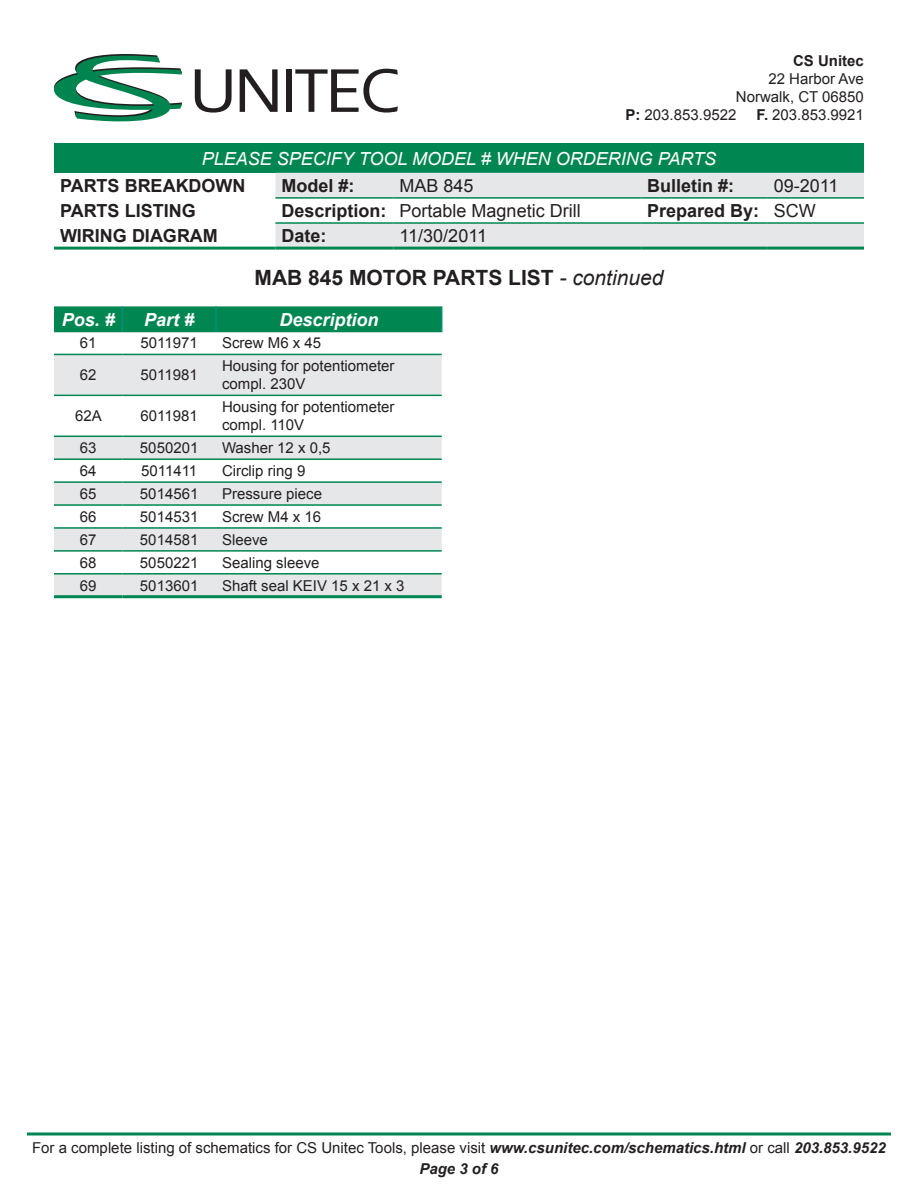
<style>
.page{position:relative;width:918px;height:1188px;background:#fff}
.page>*{position:absolute;margin:0;border:0;box-sizing:border-box;transform-origin:0 0}
.t1{font:700 21px "Arial";color:#231f20}
.t2{font:700 18px "Arial";color:#231f20}
.t3{font:18px "Arial";color:#231f20}
.t4{font:italic 18px "Arial";color:#fff}
.t5{font:italic 700 18px "Arial";color:#fff}
.t6{font:15px/18px "Arial";color:#231f20}
.t7{font:700 15px "Arial";color:#231f20}
.t8{font:italic 700 15px "Arial";color:#231f20}
.s1{font-weight:700}
.s2{font-weight:400;font-style:italic}
.s3{font-weight:700;font-style:italic}
</style>
<div class="page">
<svg style="left:195px;top:69px;width:37px;height:44px"></svg>
<svg style="left:240px;top:69px;width:38px;height:43px"></svg>
<div style="left:286px;top:69px;width:6px;height:43px;background:#231f20"></div>
<svg style="left:295px;top:69px;width:103px;height:44px"></svg>
<svg style="left:54px;top:54px;width:128px;height:67px"></svg>
<div style="left:54px;top:144px;width:810px;height:29px;background:#008651"></div>
<svg style="left:275px;top:173px;width:589px;height:74px;fill:#e6e7e9"></svg>
<hr style="left:54px;top:247px;width:221px;height:3px;background:#008651">
<hr style="left:275px;top:247px;width:119px;height:3px;background:#008651">
<hr style="left:394px;top:247px;width:247px;height:3px;background:#008651">
<hr style="left:641px;top:247px;width:127px;height:3px;background:#008651">
<hr style="left:768px;top:247px;width:96px;height:3px;background:#008651">
<hr style="left:275px;top:197px;width:119px;height:2px;background:#008651">
<hr style="left:394px;top:197px;width:247px;height:2px;background:#008651">
<hr style="left:641px;top:197px;width:127px;height:2px;background:#008651">
<hr style="left:768px;top:197px;width:96px;height:2px;background:#008651">
<hr style="left:275px;top:222px;width:119px;height:2px;background:#008651">
<hr style="left:394px;top:222px;width:247px;height:2px;background:#008651">
<hr style="left:641px;top:222px;width:127px;height:2px;background:#008651">
<hr style="left:768px;top:222px;width:96px;height:2px;background:#008651">
<svg style="left:27px;top:1132px;width:864px;height:4px"></svg>
<svg style="left:54px;top:355px;width:388px;height:240px;fill:#e6e7e9"></svg>
<hr style="left:54px;top:354px;width:68px;height:1px;background:#008651">
<hr style="left:122px;top:354px;width:94px;height:1px;background:#008651">
<hr style="left:216px;top:354px;width:226px;height:1px;background:#008651">
<hr style="left:54px;top:395px;width:68px;height:1px;background:#008651">
<hr style="left:122px;top:395px;width:94px;height:1px;background:#008651">
<hr style="left:216px;top:395px;width:226px;height:1px;background:#008651">
<hr style="left:54px;top:436px;width:68px;height:1px;background:#008651">
<hr style="left:122px;top:436px;width:94px;height:1px;background:#008651">
<hr style="left:216px;top:436px;width:226px;height:1px;background:#008651">
<hr style="left:54px;top:458px;width:68px;height:2px;background:#008651">
<hr style="left:122px;top:458px;width:94px;height:2px;background:#008651">
<hr style="left:216px;top:458px;width:226px;height:2px;background:#008651">
<hr style="left:54px;top:481px;width:68px;height:2px;background:#008651">
<hr style="left:122px;top:481px;width:94px;height:2px;background:#008651">
<hr style="left:216px;top:481px;width:226px;height:2px;background:#008651">
<hr style="left:54px;top:504px;width:68px;height:2px;background:#008651">
<hr style="left:122px;top:504px;width:94px;height:2px;background:#008651">
<hr style="left:216px;top:504px;width:226px;height:2px;background:#008651">
<hr style="left:54px;top:527px;width:68px;height:2px;background:#008651">
<hr style="left:122px;top:527px;width:94px;height:2px;background:#008651">
<hr style="left:216px;top:527px;width:226px;height:2px;background:#008651">
<hr style="left:54px;top:550px;width:68px;height:2px;background:#008651">
<hr style="left:122px;top:550px;width:94px;height:2px;background:#008651">
<hr style="left:216px;top:550px;width:226px;height:2px;background:#008651">
<hr style="left:54px;top:573px;width:68px;height:2px;background:#008651">
<hr style="left:122px;top:573px;width:94px;height:2px;background:#008651">
<hr style="left:216px;top:573px;width:226px;height:2px;background:#008651">
<div style="left:54px;top:306px;width:388px;height:26px;background:#008651"></div>
<hr style="left:54px;top:595px;width:68px;height:3px;background:#008651">
<hr style="left:122px;top:595px;width:94px;height:3px;background:#008651">
<hr style="left:216px;top:595px;width:226px;height:3px;background:#008651">
<p class="t7" style="left:793px;top:51px;width:72px">CS Unitec</p>
<p class="t6" style="left:768px;top:70px;width:97px">22 Harbor Ave</p>
<p class="t6" style="left:736px;top:88px;width:130px">Norwalk, CT 06850</p>
<p class="t6" style="left:626px;top:106px;width:112px"><span class="s1">P:</span> 203.853.9522</p>
<p class="t6" style="left:757px;top:106px;width:109px"><span class="s1">F.</span> 203.853.9921</p>
<p class="t4" style="left:202px;top:147px;width:516px">PLEASE SPECIFY TOOL MODEL # WHEN ORDERING PARTS</p>
<p class="t2" style="left:60px;top:174px;width:187px">PARTS BREAKDOWN</p>
<p class="t2" style="left:281px;top:174px;width:75px">Model #:</p>
<p class="t3" style="left:400px;top:174px;width:76px">MAB 845</p>
<p class="t2" style="left:647px;top:174px;width:89px">Bulletin #:</p>
<p class="t3" style="left:774px;top:174px;width:66px">09-2011</p>
<p class="t2" style="left:60px;top:199px;width:137px">PARTS LISTING</p>
<p class="t2" style="left:281px;top:199px;width:107px">Description:</p>
<p class="t3" style="left:400px;top:199px;width:183px">Portable Magnetic Drill</p>
<p class="t2" style="left:647px;top:199px;width:114px">Prepared By:</p>
<p class="t3" style="left:774px;top:199px;width:43px">SCW</p>
<p class="t2" style="left:60px;top:224px;width:159px">WIRING DIAGRAM</p>
<p class="t2" style="left:281px;top:224px;width:46px">Date:</p>
<p class="t3" style="left:400px;top:224px;width:89px">11/30/2011</p>
<p class="t1" style="left:255px;top:264px;width:410px">MAB 845 MOTOR PARTS LIST <span class="s2">- continued</span></p>
<p class="t5" style="left:62px;top:307px;width:55px">Pos. #</p>
<p class="t5" style="left:144px;top:307px;width:52px">Part #</p>
<p class="t5" style="left:279px;top:307px;width:101px">Description</p>
<p class="t6" style="left:80px;top:334px;width:18px">61</p>
<p class="t6" style="left:141px;top:334px;width:59px">5011971</p>
<p class="t6" style="left:222px;top:334px;width:101px">Screw M6 x 45</p>
<p class="t6" style="left:80px;top:366px;width:18px">62</p>
<p class="t6" style="left:141px;top:366px;width:59px">5011981</p>
<p class="t6" style="left:222px;top:357px;width:174px">Housing for potentiometer compl. 230V</p>
<p class="t6" style="left:75px;top:407px;width:28px">62A</p>
<p class="t6" style="left:141px;top:407px;width:59px">6011981</p>
<p class="t6" style="left:222px;top:398px;width:174px">Housing for potentiometer compl. 110V</p>
<p class="t6" style="left:80px;top:439px;width:18px">63</p>
<p class="t6" style="left:140px;top:439px;width:60px">5050201</p>
<p class="t6" style="left:222px;top:439px;width:110px">Washer 12 x 0,5</p>
<p class="t6" style="left:80px;top:462px;width:18px">64</p>
<p class="t6" style="left:141px;top:462px;width:58px">5011411</p>
<p class="t6" style="left:222px;top:462px;width:85px">Circlip ring 9</p>
<p class="t6" style="left:80px;top:485px;width:18px">65</p>
<p class="t6" style="left:140px;top:485px;width:60px">5014561</p>
<p class="t6" style="left:222px;top:485px;width:102px">Pressure piece</p>
<p class="t6" style="left:80px;top:508px;width:18px">66</p>
<p class="t6" style="left:140px;top:508px;width:60px">5014531</p>
<p class="t6" style="left:222px;top:508px;width:101px">Screw M4 x 16</p>
<p class="t6" style="left:80px;top:531px;width:18px">67</p>
<p class="t6" style="left:140px;top:531px;width:60px">5014581</p>
<p class="t6" style="left:222px;top:531px;width:47px">Sleeve</p>
<p class="t6" style="left:80px;top:554px;width:18px">68</p>
<p class="t6" style="left:140px;top:554px;width:60px">5050221</p>
<p class="t6" style="left:222px;top:554px;width:99px">Sealing sleeve</p>
<p class="t6" style="left:80px;top:577px;width:18px">69</p>
<p class="t6" style="left:140px;top:577px;width:60px">5013601</p>
<p class="t6" style="left:222px;top:577px;width:184px">Shaft seal KEIV 15 x 21 x 3</p>
<p class="t6" style="left:32px;top:1139px;width:855px">For a complete listing of schematics for CS Unitec Tools, please visit <span class="s3">www.csunitec.com/schematics.html</span> or call <span class="s3">203.853.9522</span></p>
<p class="t8" style="left:419px;top:1158px;width:81px">Page 3 of 6</p>
</div>
